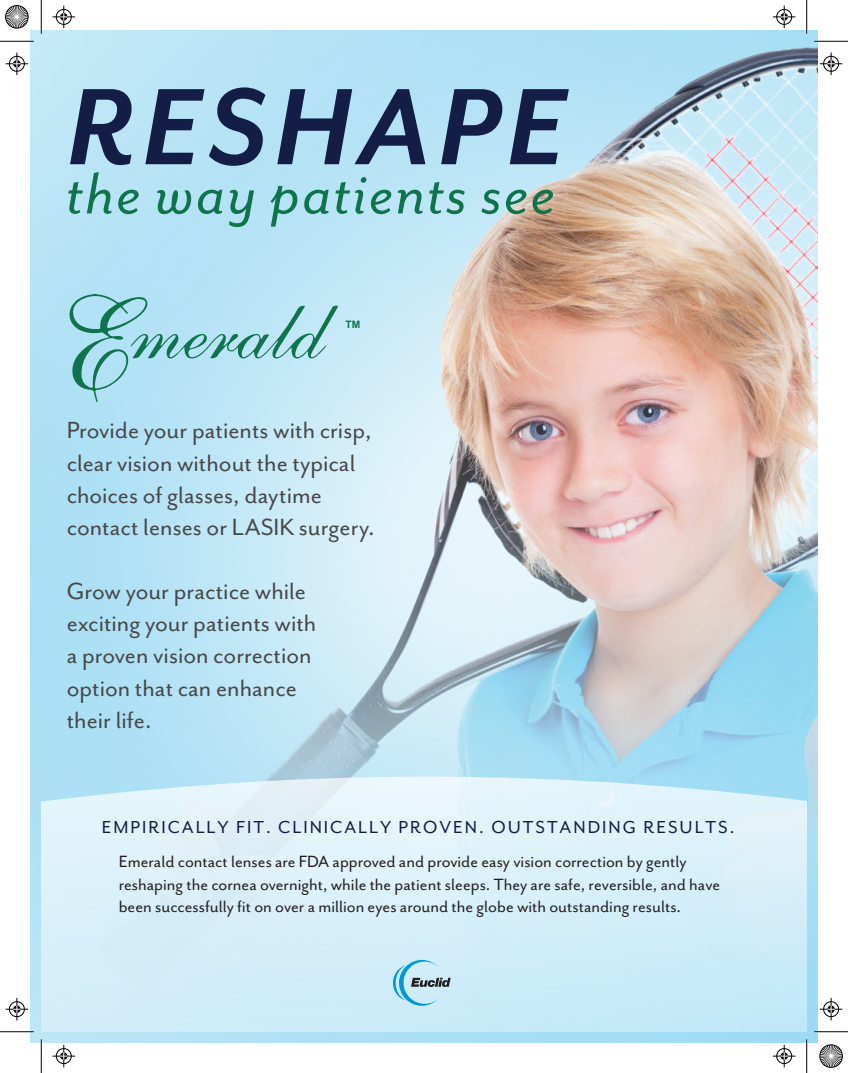
<style>
.page{position:relative;width:848px;height:1073px;background:#fff}
.page>*{position:absolute;margin:0;border:0;box-sizing:border-box;transform-origin:0 0}
.t1{font:italic 700 125px "Mr Eaves San OT";letter-spacing:.05em;color:#141d46}
.t2{font:italic 67.5px "Mr Eaves San OT";letter-spacing:.03em;color:#0f744c}
.t3{font:27px/32.4px "Mr Eaves San OT";color:#484949}
.t4{font:20px "Mr Eaves San OT";letter-spacing:.1em;color:#151d46}
.t5{font:18.75px/22.5px "Mr Eaves San OT";color:#231f20}
.t6{font:700 10.25px "Arial";color:#0f744c}
</style>
<div class="page">
<img style="left:30px;top:30px;width:788px;height:1012px">
<svg style="left:41px;top:776px;width:765px;height:255px;background:#d5eef9"></svg>
<svg style="left:66px;top:294px;width:273px;height:108px;background:#a5d7e2"></svg>
<svg style="left:393px;top:959px;width:57px;height:46px;background:#a5d0e2"></svg>
<hr style="left:0;top:40px;width:34px;height:2px;background:#fff">
<hr style="left:814px;top:40px;width:34px;height:2px;background:#fff">
<hr style="left:0;top:1030px;width:34px;height:2px;background:#fff">
<hr style="left:814px;top:1030px;width:34px;height:2px;background:#fff">
<hr style="left:40px;top:0;width:2px;height:34px;background:#fff">
<hr style="left:40px;top:1039px;width:2px;height:33px;background:#fff">
<hr style="left:805px;top:0;width:2px;height:34px;background:#fff">
<hr style="left:805px;top:1039px;width:2px;height:33px;background:#fff">
<hr style="left:0;top:41px;width:34px;height:1px;background:#000">
<hr style="left:814px;top:41px;width:34px;height:1px;background:#000">
<hr style="left:0;top:1031px;width:34px;height:1px;background:#000">
<hr style="left:814px;top:1031px;width:34px;height:1px;background:#000">
<hr style="left:41px;top:0;width:1px;height:34px;background:#000">
<hr style="left:41px;top:1039px;width:1px;height:33px;background:#000">
<hr style="left:806px;top:0;width:1px;height:34px;background:#000">
<hr style="left:806px;top:1039px;width:1px;height:33px;background:#000">
<svg style="left:52px;top:6px;width:23px;height:22px"></svg>
<svg style="left:773px;top:6px;width:22px;height:22px"></svg>
<svg style="left:52px;top:1044px;width:23px;height:23px"></svg>
<svg style="left:773px;top:1044px;width:22px;height:23px"></svg>
<svg style="left:6px;top:52px;width:22px;height:23px"></svg>
<svg style="left:6px;top:998px;width:22px;height:22px"></svg>
<svg style="left:819px;top:52px;width:23px;height:23px"></svg>
<svg style="left:819px;top:998px;width:23px;height:22px"></svg>
<svg style="left:5px;top:5px;width:24px;height:24px"></svg>
<svg style="left:819px;top:1044px;width:24px;height:24px"></svg>
<h1 class="t1" style="left:67px;top:59px;width:501px">RESHAPE</h1>
<h2 class="t2" style="left:67px;top:157px;width:490px">the way patients see</h2>
<p class="t6" style="left:345px;top:318px;width:16px">TM</p>
<h3 class="t3" style="left:67px;top:414px;width:306px">Provide your patients with crisp, clear vision without the typical</h3>
<h3 class="t3" style="left:67px;top:479px;width:257px">choices of glasses, daytime</h3>
<h3 class="t3" style="left:67px;top:511px;width:309px">contact lenses or LASIK surgery.</h3>
<h3 class="t3" style="left:67px;top:575px;width:251px">Grow your practice while exciting your patients with a proven vision correction option that can enhance their life.</h3>
<p class="t4" style="left:102px;top:816px;width:634px">EMPIRICALLY FIT. CLINICALLY PROVEN. OUTSTANDING RESULTS.</p>
<p class="t5" style="left:119px;top:850px;width:603px">Emerald contact lenses are FDA approved and provide easy vision correction by gently reshaping the cornea overnight, while the patient sleeps. They are safe, reversible, and have been successfully fit on over a million eyes around the globe with outstanding results.</p>
</div>
